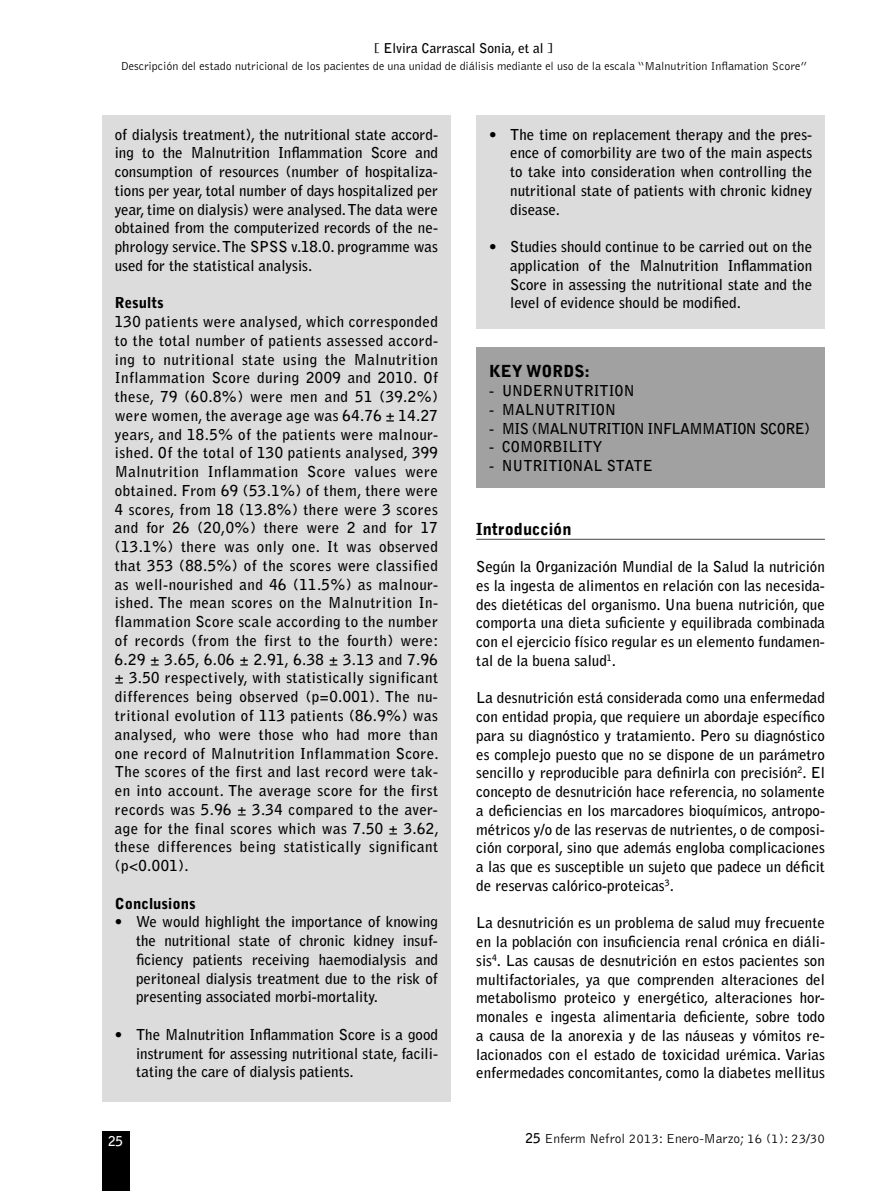
<style>
.page{position:relative;width:893px;height:1191px;background:#fff}
.page>*{position:absolute;margin:0;border:0;box-sizing:border-box;transform-origin:0 0}
.t1{font:900 16.5px "Bell Gothic";color:#000}
.t2{font:700 15px/18.8px "Bell Gothic";color:#000;text-align:justify}
.t3{font:700 15px "Bell Gothic";letter-spacing:-.04em;color:#000}
.t4{font:900 15px "Bell Gothic";color:#000}
.t5{font:300 13.5px "Bell Gothic";color:#000}
.t6{font:700 13.5px "Bell Gothic";color:#000}
.t7{font:700 13.5px "Bell Gothic";color:#fff}
.t8{font:300 12px "Bell Gothic";color:#000}
.s1{font-family:"Helvetica Neue";font-weight:400}
.s2{font-weight:700}
</style>
<div class="page">
<div style="left:102px;top:1131px;width:27px;height:60px;background:#000"></div>
<div style="left:102px;top:115px;width:349px;height:986px;background:#dcdcdc"></div>
<div style="left:476px;top:115px;width:349px;height:213px;background:#dcdcdc"></div>
<div style="left:476px;top:347px;width:349px;height:141px;background:#a1a1a1"></div>
<hr style="left:476px;top:539px;width:349px;height:1px;background:#5a5a5a">
<p class="t6" style="left:374px;top:43px;width:180px">[ Elvira Carrascal Sonia, et al ]</p>
<p class="t8" style="left:121px;top:61px;width:688px">Descripción del estado nutricional de los pacientes de una unidad de diálisis mediante el uso de la escala “Malnutrition Inflamation Score”</p>
<p class="t2" style="left:115px;top:126px;width:325px">of dialysis treatment), the nutritional state accord&shy;ing to the Malnutrition Inflammation Score and consumption of resources (number of hospitaliza&shy;tions per year, total number of days hospitalized per year, time on dialysis) were analysed. The data were obtained from the computerized records of the ne&shy;phrology service. The SPSS v.18.0. programme was used for the statistical analysis.</p>
<p class="t4" style="left:115px;top:297px;width:51px">Results</p>
<p class="t2" style="left:115px;top:313px;width:326px">130 patients were analysed, which corresponded to the total number of patients assessed accord&shy;ing to nutritional state using the Malnutrition Inflammation Score during 2009 and 2010. Of these, 79 (60.8%) were men and 51 (39.2%) were women, the average age was 64.76 ± 14.27 years, and 18.5% of the patients were malnour&shy;ished. Of the total of 130 patients analysed, 399<br>Malnutrition Inflammation Score values were obtained. From 69 (53.1%) of them, there were 4 scores, from 18 (13.8%) there were 3 scores and for 26 (20,0%) there were 2 and for 17 (13.1%) there was only one. It was observed that 353 (88.5%) of the scores were classified as well-nourished and 46 (11.5%) as malnour&shy;ished. The mean scores on the Malnutrition In&shy;flammation Score scale according to the number of records (from the first to the fourth) were:<br>6.29 ± 3.65, 6.06 ± 2.91, 6.38 ± 3.13 and 7.96 ± 3.50 respectively, with statistically significant differences being observed (p=0.001). The nu&shy;tritional evolution of 113 patients (86.9%) was analysed, who were those who had more than one record of Malnutrition Inflammation Score.<br>The scores of the first and last record were tak&shy;en into account. The average score for the first records was 5.96 ± 3.34 compared to the aver&shy;age for the final scores which was 7.50 ± 3.62, these differences being statistically significant (p&lt;0.001).</p>
<p class="t4" style="left:115px;top:897px;width:82px">Conclusions</p>
<p class="t2" style="left:136px;top:913px;width:303px;text-indent:-21px"><span class="s1">•</span> We would highlight the importance of knowing the nutritional state of chronic kidney insuf&shy;ficiency patients receiving haemodialysis and peritoneal dialysis treatment due to the risk of presenting associated morbi-mortality.</p>
<p class="t2" style="left:136px;top:1026px;width:303px;text-indent:-21px"><span class="s1">•</span> The Malnutrition Inflammation Score is a good instrument for assessing nutritional state, facili&shy;tating the care of dialysis patients.</p>
<p class="t2" style="left:510px;top:126px;width:303px;text-indent:-21px"><span class="s1">•</span> The time on replacement therapy and the pres&shy;ence of comorbility are two of the main aspects to take into consideration when controlling the nutritional state of patients with chronic kidney disease.</p>
<p class="t2" style="left:510px;top:238px;width:303px;text-indent:-21px"><span class="s1">•</span> Studies should continue to be carried out on the application of the Malnutrition Inflammation Score in assessing the nutritional state and the level of evidence should be modified.</p>
<p class="t1" style="left:489px;top:365px;width:102px">KEY WORDS:</p>
<p class="t2" style="left:489px;top:382px;width:147px">- UNDERNUTRITION</p>
<p class="t2" style="left:489px;top:401px;width:128px">- MALNUTRITION</p>
<p class="t3" style="left:489px;top:422px;width:322px">- MIS (MALNUTRITION INFLAMMATION SCORE)</p>
<p class="t2" style="left:489px;top:438px;width:115px">- COMORBILITY</p>
<p class="t2" style="left:489px;top:457px;width:165px">- NUTRITIONAL STATE</p>
<p class="t1" style="left:476px;top:522px;width:97px">Introducción</p>
<p class="t2" style="left:476px;top:558px;width:350px">Según la Organización Mundial de la Salud la nutrición es la ingesta de alimentos en relación con las necesida&shy;des dietéticas del organismo. Una buena nutrición, que comporta una dieta suficiente y equilibrada combinada con el ejercicio físico regular es un elemento fundamen&shy;tal de la buena salud<sup>1</sup>.</p>
<p class="t2" style="left:476px;top:689px;width:350px">La desnutrición está considerada como una enfermedad con entidad propia, que requiere un abordaje específico para su diagnóstico y tratamiento. Pero su diagnóstico es complejo puesto que no se dispone de un parámetro sencillo y reproducible para definirla con precisión<sup>2</sup>. El concepto de desnutrición hace referencia, no solamente a deficiencias en los marcadores bioquímicos, antropo&shy;métricos y/o de las reservas de nutrientes, o de composi&shy;ción corporal, sino que además engloba complicaciones a las que es susceptible un sujeto que padece un déficit de reservas calórico-proteicas<sup>3</sup>.</p>
<p class="t2" style="left:476px;top:914px;width:350px">La desnutrición es un problema de salud muy frecuente en la población con insuficiencia renal crónica en diáli&shy;sis<sup>4</sup>. Las causas de desnutrición en estos pacientes son multifactoriales, ya que comprenden alteraciones del metabolismo proteico y energético, alteraciones hor&shy;monales e ingesta alimentaria deficiente, sobre todo a causa de la anorexia y de las náuseas y vómitos re&shy;lacionados con el estado de toxicidad urémica. Varias enfermedades concomitantes, como la diabetes mellitus</p>
<p class="t7" style="left:108px;top:1135px;width:17px">25</p>
<p class="t5" style="left:526px;top:1133px;width:301px"><span class="s2">25</span> Enferm Nefrol 2013: Enero-Marzo; 16 (1): 23/30</p>
</div>
